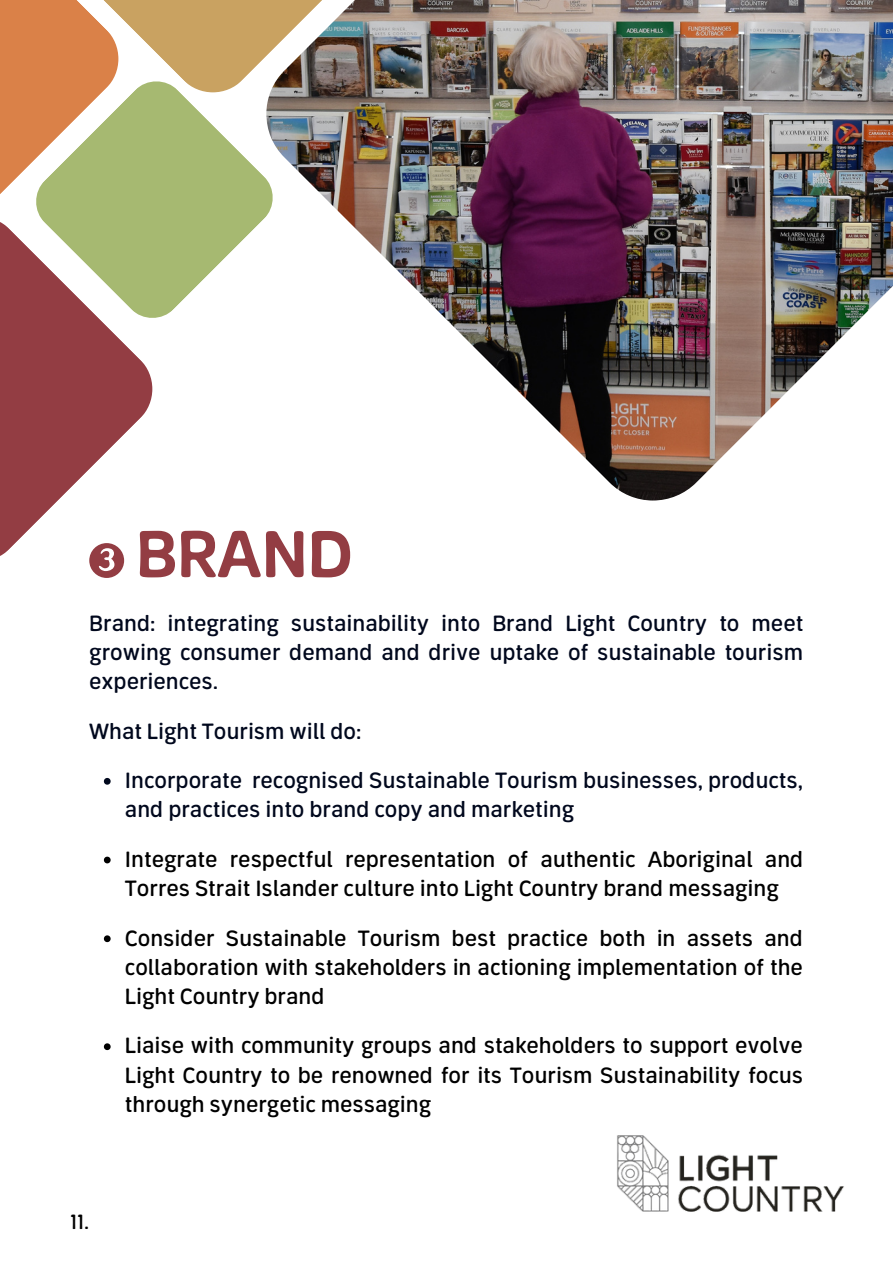
<style>
.page{position:relative;width:893px;height:1264px;background:#fff}
.page>*{position:absolute;margin:0;border:0;box-sizing:border-box;transform-origin:0 0}
.t1{font:700 63px "Aventra";color:#933d43}
.t2{font:21px/29.2px "Aventra";color:#000;text-align:justify}
.t3{font:21px/29.2px "Aventra";color:#01081d}
.t4{font:19.5px "Aventra";color:#000}
</style>
<div class="page">
<img style="left:375px;top:0;width:517px;height:500px">
<svg style="left:104px;top:778px;width:7px;height:6px"></svg>
<svg style="left:104px;top:856px;width:7px;height:7px"></svg>
<svg style="left:104px;top:935px;width:7px;height:7px"></svg>
<svg style="left:104px;top:1043px;width:7px;height:7px"></svg>
<img style="left:0;top:0;width:402px;height:248px">
<svg style="left:0;top:200px;width:153px;height:362px;fill:#933d43"></svg>
<svg style="left:24px;top:69px;width:261px;height:261px;fill:#a6b971"></svg>
<img style="left:617px;top:1135px;width:227px;height:77px">
<svg style="left:89px;top:543px;width:35px;height:35px"></svg>
<h1 class="t1" style="left:136px;top:517px;width:218px">BRAND</h1>
<p class="t3" style="left:89px;top:608px;width:715px;text-align:justify">Brand: integrating sustainability into Brand Light Country to meet growing consumer demand and drive uptake of sustainable tourism experiences.</p>
<p class="t3" style="left:89px;top:716px;width:273px">What Light Tourism will do:</p>
<p class="t3" style="left:125px;top:766px;width:679px">Incorporate recognised Sustainable Tourism businesses, products, and practices into brand copy and marketing</p>
<p class="t2" style="left:125px;top:844px;width:680px">Integrate respectful representation of authentic Aboriginal and<br>Torres Strait Islander culture into Light Country brand messaging</p>
<p class="t2" style="left:125px;top:923px;width:679px">Consider Sustainable Tourism best practice both in assets and collaboration with stakeholders in actioning implementation of the Light Country brand</p>
<p class="t2" style="left:125px;top:1031px;width:679px">Liaise with community groups and stakeholders to support evolve Light Country to be renowned for its Tourism Sustainability focus through synergetic messaging</p>
<p class="t4" style="left:71px;top:1209px;width:20px">11.</p>
</div>
